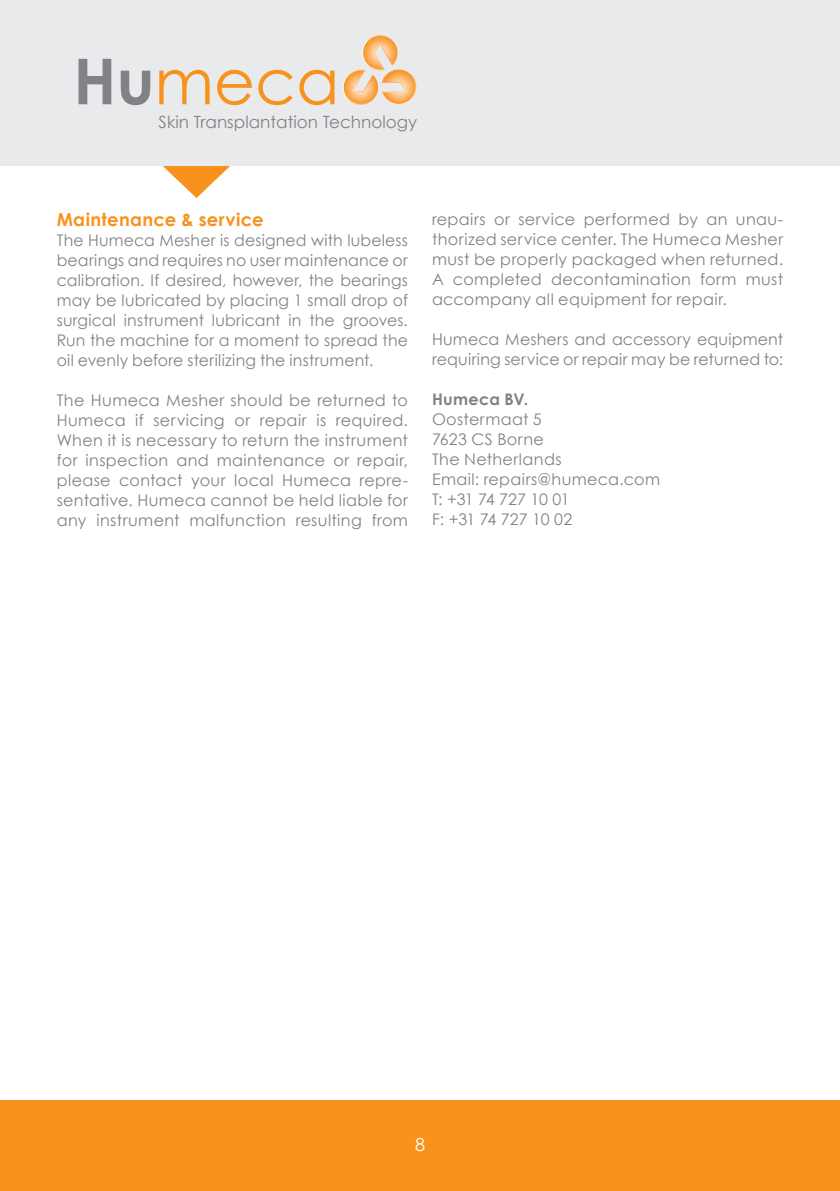
<style>
.page{position:relative;width:840px;height:1191px;background:#fff}
.page>*{position:absolute;margin:0;border:0;box-sizing:border-box;transform-origin:0 0}
.t1{font:63.2px "Century Gothic";color:#f7931d}
.t2{font:35.2px "Century Gothic";color:#f58e23}
.t3{font:700 18px "Century Gothic";letter-spacing:.02em;color:#f7931d}
.t4{font:18px "Century Gothic";color:#fff}
.t5{font:16.8px "Century Gothic";color:#808285}
.t6{font:16px/20px "Century Gothic";letter-spacing:.02em;color:#808285;text-align:justify}
.t7{font:16px "Century Gothic";letter-spacing:-.025em;color:#808285}
.t8{font:16px "Century Gothic";letter-spacing:-.01em;color:#808285}
.t9{font:700 16px "Century Gothic";letter-spacing:.02em;color:#808285}
.s1{font-weight:700;color:#808285}
.s2{font-weight:700;color:#919398}
</style>
<div class="page">
<svg style="left:163px;top:166px;width:67px;height:32px"></svg>
<div style="left:0;top:0;width:839px;height:166px;background:#e9eaeb"></div>
<svg style="left:343px;top:35px;width:73px;height:70px"></svg>
<div style="left:0;top:1100px;width:839px;height:91px;background:#f7931d"></div>
<p class="t1" style="left:73px;top:43px;width:267px"><span class="s1">Hu</span>meca</p>
<p class="t2" style="left:70px;top:80px;width:149px"><span class="s2">Hu</span>meca</p>
<p class="t5" style="left:158px;top:112px;width:260px">Skin Transplantation Technology</p>
<p class="t3" style="left:57px;top:206px;width:208px">Maintenance &amp; service</p>
<p class="t6" style="left:57px;top:230px;width:352px">The Humeca Mesher is designed with lubeless bearings and requires no user maintenance or calibration. If desired, however, the bearings may be lubricated by placing 1 small drop of surgical instrument lubricant in the grooves.<br>Run the machine for a moment to spread the oil evenly before sterilizing the instrument.</p>
<p class="t6" style="left:57px;top:390px;width:352px">The Humeca Mesher should be returned to Humeca if servicing or repair is required.<br>When it is necessary to return the instrument for inspection and maintenance or repair, please contact your local Humeca repre&shy;sentative. Humeca cannot be held liable for any instrument malfunction resulting from</p>
<p class="t6" style="left:432px;top:209px;width:352px">repairs or service performed by an unau&shy;thorized service center. The Humeca Mesher must be properly packaged when returned.<br>A completed decontamination form must accompany all equipment for repair.</p>
<p class="t6" style="left:432px;top:329px;width:352px">Humeca Meshers and accessory equipment requiring service or repair may be returned to:</p>
<p class="t9" style="left:432px;top:387px;width:98px">Humeca BV.</p>
<p class="t6" style="left:432px;top:409px;width:111px">Oostermaat 5</p>
<p class="t6" style="left:432px;top:429px;width:113px">7623 CS Borne</p>
<p class="t6" style="left:432px;top:449px;width:131px">The Netherlands</p>
<p class="t6" style="left:432px;top:469px;width:229px">Email: repairs@humeca.com</p>
<p class="t7" style="left:432px;top:488px;width:139px">T: +31 74 727 10 01</p>
<p class="t8" style="left:432px;top:508px;width:142px">F: +31 74 727 10 02</p>
<p class="t4" style="left:415px;top:1131px;width:11px">8</p>
</div>
